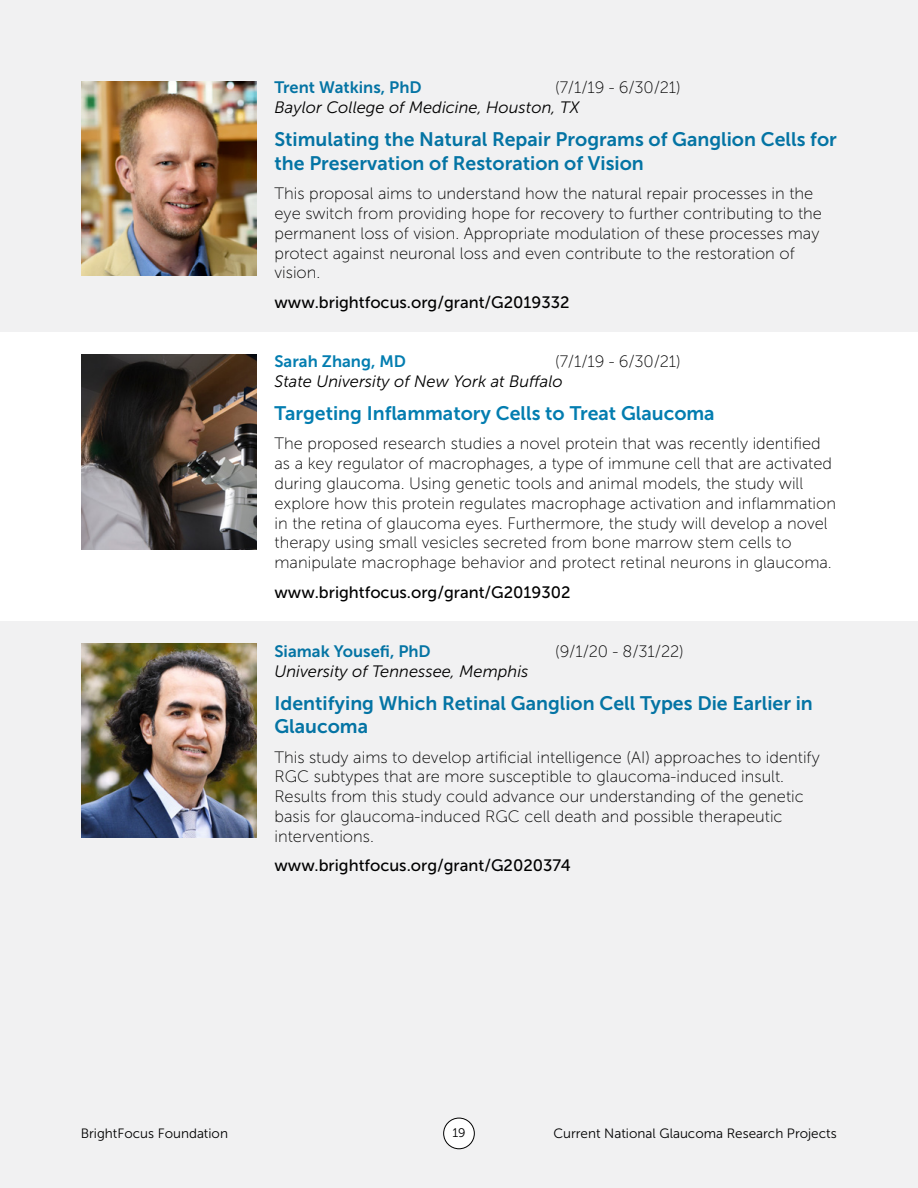
<style>
.page{position:relative;width:918px;height:1188px;background:#fff}
.page>*{position:absolute;margin:0;border:0;box-sizing:border-box;transform-origin:0 0}
.t1{font:19.5px/23.4px "Museo Sans 700";color:#0474a4}
.t2{font:19.5px "Museo Sans 700";color:#037db0}
.t3{font:16.5px/19.8px "Museo Sans 100";color:#000}
.t4{font:16.5px "Museo Sans 500";color:#000}
.t5{font:italic 16.5px "Museo Sans 300";color:#000}
.t6{font:16.5px "Museo Sans 700";color:#0474a4}
.t7{font:16.5px "Museo Sans 700";color:#037db0}
.t8{font:13.5px "Museo Sans 300";color:#000}
.t9{font:12.45px "Museo Sans 300";color:#000}
</style>
<div class="page">
<div style="left:0;top:621px;width:918px;height:567px;background:#f1f1f2"></div>
<div style="left:0;top:0;width:918px;height:332px;background:#f1f1f2"></div>
<img style="left:81px;top:81px;width:175px;height:194px">
<img style="left:81px;top:355px;width:175px;height:194px">
<img style="left:81px;top:643px;width:175px;height:195px">
<div style="left:444px;top:1118px;width:30px;height:31px;background:#fff;border-radius:50%"></div>
<div style="left:443px;top:1118px;width:32px;height:31px;border:1px solid #000;border-radius:50%"></div>
<p class="t6" style="left:275px;top:78px;width:149px">Trent Watkins, PhD</p>
<p class="t3" style="left:555px;top:78px;width:127px">(7/1/19 - 6/30/21)</p>
<p class="t5" style="left:275px;top:99px;width:306px">Baylor College of Medicine, Houston, TX</p>
<h3 class="t1" style="left:275px;top:128px;width:564px">Stimulating the Natural Repair Programs of Ganglion Cells for the Preservation of Restoration of Vision</h3>
<p class="t3" style="left:275px;top:184px;width:549px">This proposal aims to understand how the natural repair processes in the eye switch from providing hope for recovery to further contributing to the permanent loss of vision. Appropriate modulation of these processes may protect against neuronal loss and even contribute to the restoration of vision.</p>
<p class="t4" style="left:275px;top:293px;width:297px">www.brightfocus.org/grant/G2019332</p>
<p class="t7" style="left:275px;top:352px;width:133px">Sarah Zhang, MD</p>
<p class="t3" style="left:555px;top:352px;width:127px">(7/1/19 - 6/30/21)</p>
<p class="t5" style="left:275px;top:372px;width:290px">State University of New York at Buffalo</p>
<h3 class="t2" style="left:275px;top:402px;width:442px">Targeting Inflammatory Cells to Treat Glaucoma</h3>
<p class="t3" style="left:275px;top:434px;width:563px">The proposed research studies a novel protein that was recently identified as a key regulator of macrophages, a type of immune cell that are activated during glaucoma. Using genetic tools and animal models, the study will explore how this protein regulates macrophage activation and inflammation in the retina of glaucoma eyes. Furthermore, the study will develop a novel therapy using small vesicles secreted from bone marrow stem cells to manipulate macrophage behavior and protect retinal neurons in glaucoma.</p>
<p class="t4" style="left:275px;top:583px;width:298px">www.brightfocus.org/grant/G2019302</p>
<p class="t6" style="left:275px;top:642px;width:158px">Siamak Yousefi, PhD</p>
<p class="t3" style="left:555px;top:641px;width:130px">(9/1/20 - 8/31/22)</p>
<p class="t5" style="left:275px;top:662px;width:256px">University of Tennessee, Memphis</p>
<h3 class="t1" style="left:275px;top:691px;width:540px">Identifying Which Retinal Ganglion Cell Types Die Earlier in<br>Glaucoma</h3>
<p class="t3" style="left:275px;top:747px;width:547px">This study aims to develop artificial intelligence (AI) approaches to identify RGC subtypes that are more susceptible to glaucoma-induced insult.<br>Results from this study could advance our understanding of the genetic basis for glaucoma-induced RGC cell death and possible therapeutic interventions.</p>
<p class="t4" style="left:275px;top:857px;width:298px">www.brightfocus.org/grant/G2020374</p>
<p class="t8" style="left:81px;top:1126px;width:149px">BrightFocus Foundation</p>
<p class="t9" style="left:452px;top:1126px;width:15px">19</p>
<p class="t8" style="left:553px;top:1126px;width:285px">Current National Glaucoma Research Projects</p>
</div>
